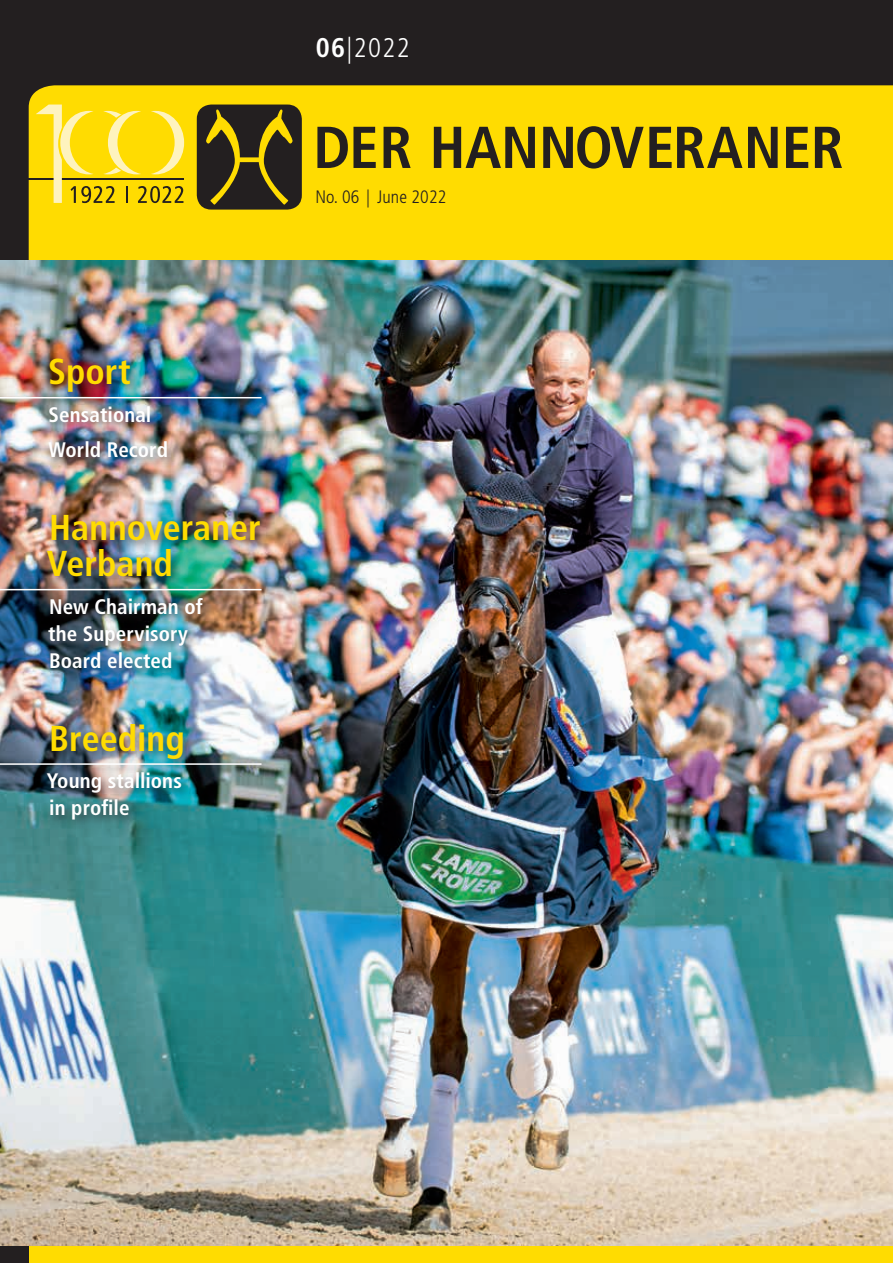
<style>
.page{position:relative;width:893px;height:1263px;background:#fff}
.page>*{position:absolute;margin:0;border:0;box-sizing:border-box;transform-origin:0 0}
.t1{font:700 condensed 58.95px "Frutiger LT Pro";letter-spacing:-.005em;color:#231f20}
.t2{font:700 condensed 36px/36px "Frutiger LT Pro";color:#ffdc01}
.t3{font:300 condensed 27px "Frutiger LT Pro";color:#fff}
.t4{font:700 condensed 21px/27px "Frutiger LT Pro";letter-spacing:.005em;color:#fff}
.t5{font:300 condensed 18px "Frutiger LT Pro";letter-spacing:.005em;color:#231f20}
.s1{font-weight:700}
</style>
<div class="page">
<div style="left:0;top:0;width:893px;height:271px;background:#231f20"></div>
<div style="left:29px;top:85px;width:864px;height:175px;background:#ffdc01"></div>
<div style="left:29px;top:1246px;width:864px;height:17px;background:#ffdc01"></div>
<div style="left:0;top:1246px;width:29px;height:17px;background:#231f20"></div>
<img style="left:0;top:260px;width:893px;height:986px">
<div style="left:0;top:352px;width:273px;height:479px;background:#231f20;opacity:.75"></div>
<hr style="left:0;top:397px;width:261px;height:1px;background:#fff">
<hr style="left:0;top:589px;width:261px;height:1px;background:#fff">
<hr style="left:0;top:763px;width:261px;height:2px;background:#fff">
<div style="left:197px;top:105px;width:105px;height:105px;background:#231f20;border-radius:15px"></div>
<svg style="left:206px;top:109px;width:87px;height:96px"></svg>
<hr style="left:24px;top:178px;width:160px;height:2px;background:#231f20">
<svg style="left:36px;top:105px;width:148px;height:98px;background:#f2d526"></svg>
<p class="t3" style="left:316px;top:32px;width:96px"><span class="s1">06</span>|2022</p>
<h1 class="t1" style="left:313px;top:113px;width:532px">DER HANNOVERANER</h1>
<p class="t5" style="left:315px;top:186px;width:133px">No. 06 | June 2022</p>
<h2 class="t2" style="left:48px;top:354px;width:84px">Sport</h2>
<p class="t4" style="left:48px;top:397px;width:121px;line-height:35.5px">Sensational<br>World Record</p>
<h2 class="t2" style="left:47px;top:510px;width:215px">Hannoveraner<br>Verband</h2>
<p class="t4" style="left:48px;top:593px;width:156px">New Chairman of the Supervisory<br>Board elected</p>
<h2 class="t2" style="left:49px;top:720px;width:137px">Breeding</h2>
<p class="t4" style="left:47px;top:767px;width:137px">Young stallions in profile</p>
</div>
